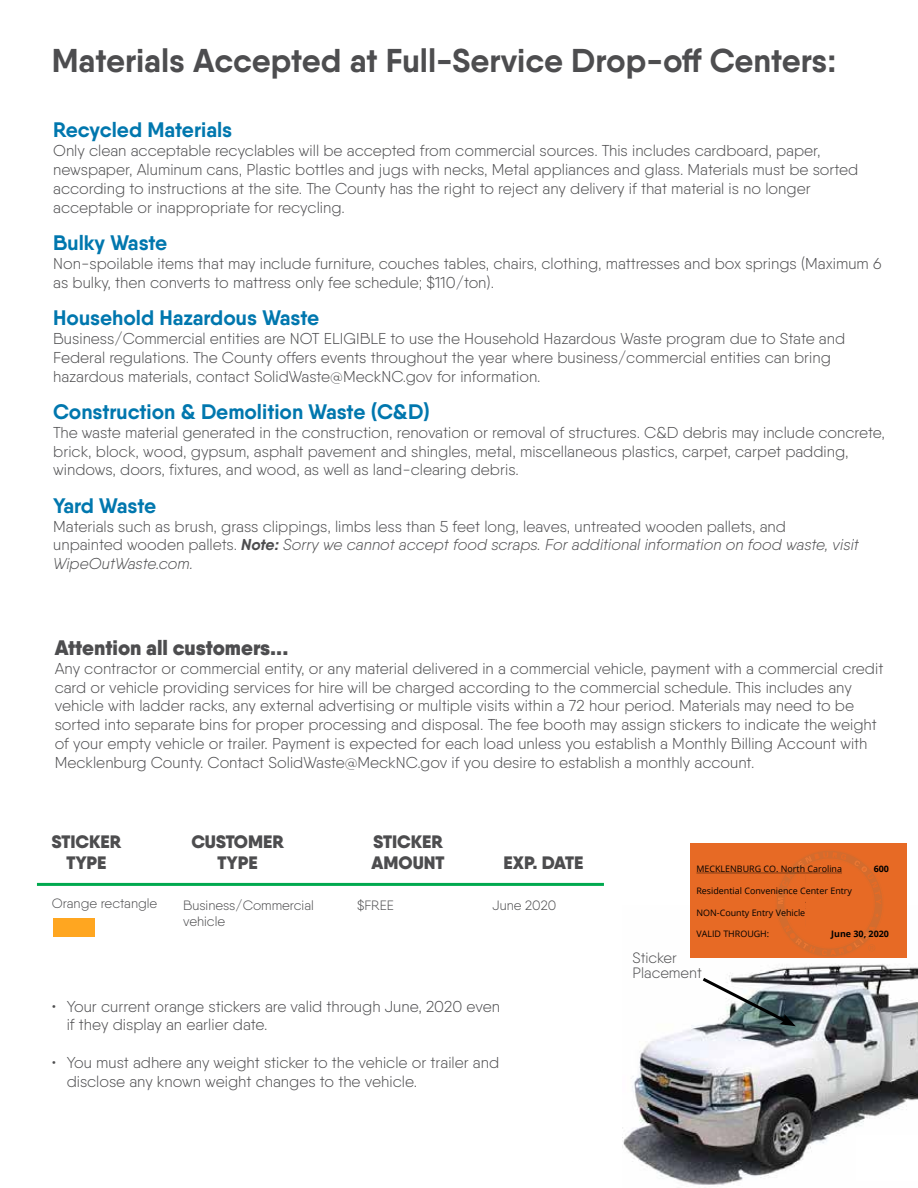
<style>
.page{position:relative;width:918px;height:1188px;background:#fff}
.page>*{position:absolute;margin:0;border:0;box-sizing:border-box;transform-origin:0 0}
.t1{font:700 33px "Qanelas";color:#4d4d4f}
.t2{font:700 21px "Qanelas";color:#0077ae}
.t3{font:900 21px "Qanelas";color:#4d4d4f}
.t4{font:900 18px/21.6px "Qanelas";color:#4d4d4f;text-align:center}
.t5{font:300 15.75px/18.9px "Qanelas";color:#4d4d4f}
.t6{font:300 15px/15px "Qanelas";color:#4d4d4f}
.t7{font:300 13.5px/16.2px "Qanelas";color:#4d4d4f}
.t8{font:8.85px "Open Sans";color:#000}
.t9{font:700 8.85px "Open Sans";color:#000}
.s1{font-weight:700;font-style:italic}
.s2{font-style:italic}
</style>
<div class="page">
<img style="left:622px;top:905px;width:296px;height:280px">
<hr style="left:37px;top:883px;width:567px;height:3px;background:#00a94f">
<div style="left:53px;top:919px;width:42px;height:18px;background:#ffa620"></div>
<svg style="left:699px;top:975px;width:97px;height:51px"></svg>
<div style="left:691px;top:843px;width:216px;height:114px;background:#e76a25"></div>
<svg style="left:696px;top:851px;width:187px;height:106px"></svg>
<div style="left:856px;top:1136px;width:62px;height:45px;background:#fff"></div>
<h1 class="t1" style="left:52px;top:39px;width:786px">Materials Accepted at Full-Service Drop-off Centers:</h1>
<h2 class="t2" style="left:53px;top:117px;width:181px">Recycled Materials</h2>
<p class="t5" style="left:53px;top:141px;width:807px">Only clean acceptable recyclables will be accepted from commercial sources. This includes cardboard, paper, newspaper, Aluminum cans, Plastic bottles and jugs with necks, Metal appliances and glass. Materials must be sorted according to instructions at the site. The County has the right to reject any delivery if that material is no longer acceptable or inappropriate for recycling.</p>
<h2 class="t2" style="left:53px;top:229px;width:116px">Bulky Waste</h2>
<p class="t5" style="left:53px;top:254px;width:830px">Non-spoilable items that may include furniture, couches tables, chairs, clothing, mattresses and box springs (Maximum 6 as bulky, then converts to mattress only fee schedule; $110/ton).</p>
<h2 class="t2" style="left:53px;top:304px;width:268px">Household Hazardous Waste</h2>
<p class="t5" style="left:53px;top:329px;width:794px">Business/Commercial entities are NOT ELIGIBLE to use the Household Hazardous Waste program due to State and<br>Federal regulations. The County offers events throughout the year where business/commercial entities can bring hazardous materials, contact SolidWaste@MeckNC.gov for information.</p>
<h2 class="t2" style="left:53px;top:398px;width:378px">Construction &amp; Demolition Waste (C&amp;D)</h2>
<p class="t5" style="left:53px;top:423px;width:833px">The waste material generated in the construction, renovation or removal of structures. C&amp;D debris may include concrete, brick, block, wood, gypsum, asphalt pavement and shingles, metal, miscellaneous plastics, carpet, carpet padding, windows, doors, fixtures, and wood, as well as land-clearing debris.</p>
<h2 class="t2" style="left:53px;top:492px;width:105px">Yard Waste</h2>
<p class="t5" style="left:53px;top:516px;width:807px">Materials such as brush, grass clippings, limbs less than 5 feet long, leaves, untreated wooden pallets, and unpainted wooden pallets. <span class="s1">Note:</span> <span class="s2">Sorry we cannot accept food scraps. For additional information on food waste, visit<br>WipeOutWaste.com.</span></p>
<h2 class="t3" style="left:55px;top:634px;width:235px">Attention all customers...</h2>
<p class="t5" style="left:55px;top:659px;width:830px">Any contractor or commercial entity, or any material delivered in a commercial vehicle, payment with a commercial credit card or vehicle providing services for hire will be charged according to the commercial schedule. This includes any vehicle with ladder racks, any external advertising or multiple visits within a 72 hour period. Materials may need to be sorted into separate bins for proper processing and disposal. The fee booth may assign stickers to indicate the weight of your empty vehicle or trailer. Payment is expected for each load unless you establish a Monthly Billing Account with Mecklenburg County. Contact SolidWaste@MeckNC.gov if you desire to establish a monthly account.</p>
<p class="t4" style="left:52px;top:830px;width:71px">STICKER<br>TYPE</p>
<p class="t4" style="left:191px;top:830px;width:94px">CUSTOMER<br>TYPE</p>
<p class="t4" style="left:372px;top:830px;width:75px;text-align:left">STICKER<br>AMOUNT</p>
<p class="t4" style="left:504px;top:851px;width:81px">EXP. DATE</p>
<p class="t7" style="left:52px;top:895px;width:107px">Orange rectangle</p>
<p class="t7" style="left:183px;top:897px;width:132px">Business/Commercial vehicle</p>
<p class="t7" style="left:357px;top:897px;width:38px">$FREE</p>
<p class="t7" style="left:493px;top:897px;width:65px">June 2020</p>
<p class="t5" style="left:67px;top:996px;width:435px;text-indent:-15px">• Your current orange stickers are valid through June, 2020 even if they display an earlier date.</p>
<p class="t5" style="left:67px;top:1053px;width:434px;text-indent:-15px">• You must adhere any weight sticker to the vehicle or trailer and disclose any known weight changes to the vehicle.</p>
<p class="t8" style="left:696px;top:863px;width:147px">MECKLENBURG CO. North Carolina</p>
<p class="t9" style="left:874px;top:863px;width:17px">600</p>
<p class="t8" style="left:696px;top:885px;width:157px">Residential Convenience Center Entry</p>
<p class="t8" style="left:696px;top:906px;width:110px">NON-County Entry Vehicle</p>
<p class="t8" style="left:696px;top:928px;width:74px">VALID THROUGH:</p>
<p class="t9" style="left:831px;top:927px;width:59px">June 30, 2020</p>
<p class="t6" style="left:633px;top:950px;width:71px">Sticker<br>Placement</p>
</div>
